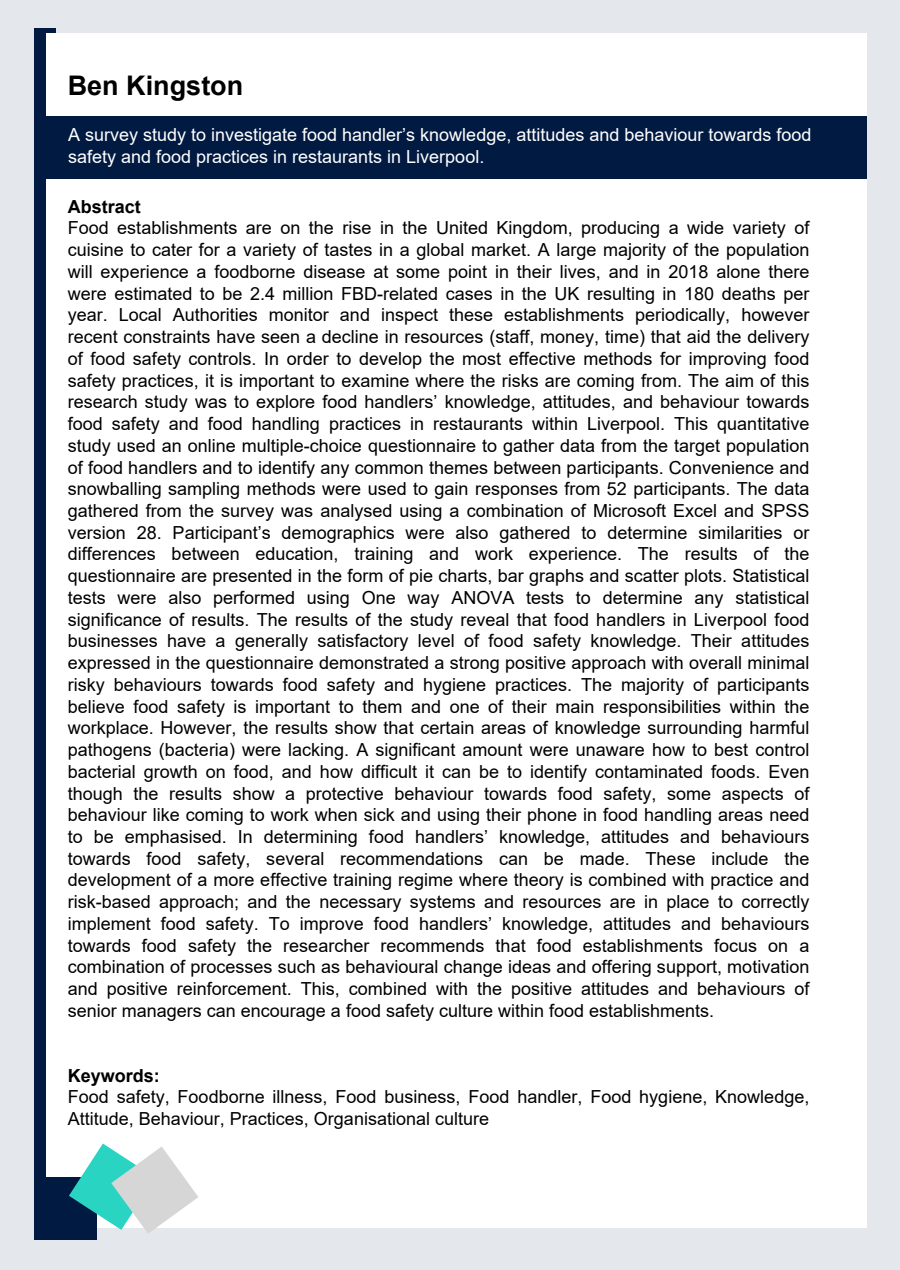
<style>
.page{position:relative;width:900px;height:1270px;background:#e4e7eb}
.page>*{position:absolute;margin:0;border:0;box-sizing:border-box;transform-origin:0 0}
.t1{font:700 27px "Arial";color:#000}
.t2{font:18px/21.8px "Arial";color:#000;text-align:justify}
.t3{font:18px/21.6px "Arial";color:#fff}
.t4{font:700 18px "Arial";color:#000}
</style>
<div class="page">
<div style="left:35px;top:29px;width:21px;height:1170px;background:#011a42"></div>
<div style="left:47px;top:33px;width:820px;height:1194px;background:#fff"></div>
<div style="left:35px;top:1177px;width:62px;height:62px;background:#011a42"></div>
<svg style="left:69px;top:1143px;width:129px;height:90px"></svg>
<div style="left:43px;top:116px;width:824px;height:62px;background:#011a42"></div>
<h1 class="t1" style="left:68px;top:66px;width:177px">Ben Kingston</h1>
<p class="t3" style="left:68px;top:124px;width:745px">A survey study to investigate food handler’s knowledge, attitudes and behaviour towards food safety and food practices in restaurants in Liverpool.</p>
<p class="t4" style="left:68px;top:194px;width:75px">Abstract</p>
<p class="t2" style="left:68px;top:217px;width:743px">Food establishments are on the rise in the United Kingdom, producing a wide variety of cuisine to cater for a variety of tastes in a global market. A large majority of the population will experience a foodborne disease at some point in their lives, and in 2018 alone there were estimated to be 2.4 million FBD-related cases in the UK resulting in 180 deaths per year. Local Authorities monitor and inspect these establishments periodically, however recent constraints have seen a decline in resources (staff, money, time) that aid the delivery of food safety controls. In order to develop the most effective methods for improving food safety practices, it is important to examine where the risks are coming from. The aim of this research study was to explore food handlers’ knowledge, attitudes, and behaviour towards food safety and food handling practices in restaurants within Liverpool. This quantitative study used an online multiple-choice questionnaire to gather data from the target population of food handlers and to identify any common themes between participants. Convenience and snowballing sampling methods were used to gain responses from 52 participants. The data gathered from the survey was analysed using a combination of Microsoft Excel and SPSS version 28. Participant’s demographics were also gathered to determine similarities or differences between education, training and work experience. The results of the questionnaire are presented in the form of pie charts, bar graphs and scatter plots. Statistical tests were also performed using One way ANOVA tests to determine any statistical significance of results. The results of the study reveal that food handlers in Liverpool food businesses have a generally satisfactory level of food safety knowledge. Their attitudes expressed in the questionnaire demonstrated a strong positive approach with overall minimal risky behaviours towards food safety and hygiene practices. The majority of participants believe food safety is important to them and one of their main responsibilities within the workplace. However, the results show that certain areas of knowledge surrounding harmful pathogens (bacteria) were lacking. A significant amount were unaware how to best control bacterial growth on food, and how difficult it can be to identify contaminated foods. Even though the results show a protective behaviour towards food safety, some aspects of behaviour like coming to work when sick and using their phone in food handling areas need to be emphasised. In determining food handlers’ knowledge, attitudes and behaviours towards food safety, several recommendations can be made. These include the development of a more effective training regime where theory is combined with practice and risk-based approach; and the necessary systems and resources are in place to correctly implement food safety. To improve food handlers’ knowledge, attitudes and behaviours towards food safety the researcher recommends that food establishments focus on a combination of processes such as behavioural change ideas and offering support, motivation and positive reinforcement. This, combined with the positive attitudes and behaviours of senior managers can encourage a food safety culture within food establishments.</p>
<p class="t4" style="left:68px;top:1062px;width:94px">Keywords:</p>
<p class="t2" style="left:68px;top:1086px;width:743px">Food safety, Foodborne illness, Food business, Food handler, Food hygiene, Knowledge,<br>Attitude, Behaviour, Practices, Organisational culture</p>
</div>
